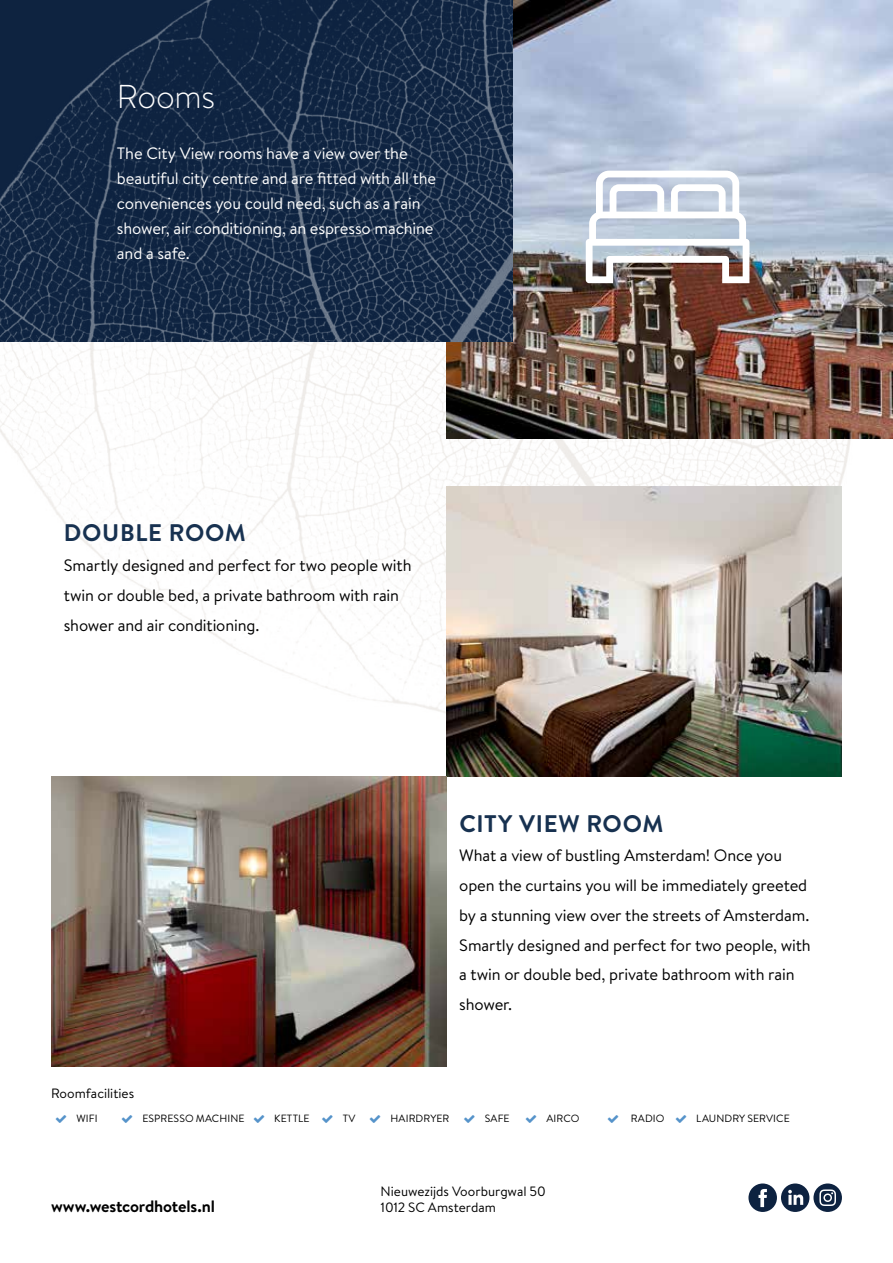
<style>
.page{position:relative;width:893px;height:1263px;background:#fff}
.page>*{position:absolute;margin:0;border:0;box-sizing:border-box;transform-origin:0 0}
.t1{font:300 33px "Brandon Text";letter-spacing:-.01em;color:#fff}
.t2{font:700 24px "Brandon Text";letter-spacing:.03em;color:#173150}
.t3{font:16.5px/29.7px "Brandon Text";letter-spacing:-.01em;color:#000}
.t4{font:16.5px/25.2px "Brandon Text";letter-spacing:-.01em;color:#fff}
.t5{font:700 16.5px "Brandon Text";letter-spacing:-.01em;color:#000}
.t6{font:13.5px "Brandon Text";color:#000}
.t7{font:10.5px "Brandon Text";letter-spacing:.01em;color:#000}
</style>
<div class="page">
<img style="left:0;top:341px;width:893px;height:726px">
<img style="left:446px;top:0;width:447px;height:438px">
<img style="left:0;top:0;width:512px;height:341px">
<svg style="left:586px;top:171px;width:163px;height:112px"></svg>
<svg style="left:748px;top:1183px;width:94px;height:29px"></svg>
<img style="left:446px;top:486px;width:396px;height:291px">
<img style="left:51px;top:777px;width:395px;height:290px">
<h1 class="t1" style="left:117px;top:74px;width:100px">Rooms</h1>
<p class="t4" style="left:117px;top:140px;width:321px">The City View rooms have a view over the beautiful city centre and are fitted with all the conveniences you could need, such as a rain shower, air conditioning, an espresso machine and a safe.</p>
<h2 class="t2" style="left:64px;top:516px;width:183px">DOUBLE ROOM</h2>
<p class="t3" style="left:64px;top:550px;width:349px">Smartly designed and perfect for two people with twin or double bed, a private bathroom with rain shower and air conditioning.</p>
<h2 class="t2" style="left:459px;top:807px;width:206px">CITY VIEW ROOM</h2>
<p class="t3" style="left:459px;top:840px;width:353px">What a view of bustling Amsterdam! Once you open the curtains you will be immediately greeted by a stunning view over the streets of Amsterdam.<br>Smartly designed and perfect for two people, with a twin or double bed, private bathroom with rain shower.</p>
<p class="t6" style="left:51px;top:1083px;width:85px">Roomfacilities</p>
<p class="t7" style="left:77px;top:1111px;width:23px">WIFI</p>
<p class="t7" style="left:142px;top:1111px;width:104px">ESPRESSO MACHINE</p>
<p class="t7" style="left:274px;top:1111px;width:37px">KETTLE</p>
<p class="t7" style="left:343px;top:1111px;width:14px">TV</p>
<p class="t7" style="left:391px;top:1111px;width:60px">HAIRDRYER</p>
<p class="t7" style="left:485px;top:1111px;width:26px">SAFE</p>
<p class="t7" style="left:546px;top:1111px;width:34px">AIRCO</p>
<p class="t7" style="left:631px;top:1111px;width:35px">RADIO</p>
<p class="t7" style="left:696px;top:1111px;width:95px">LAUNDRY SERVICE</p>
<p class="t6" style="left:381px;top:1182px;width:167px">Nieuwezijds Voorburgwal 50</p>
<p class="t5" style="left:51px;top:1195px;width:166px">www.westcordhotels.nl</p>
<p class="t6" style="left:381px;top:1198px;width:117px">1012 SC Amsterdam</p>
</div>
